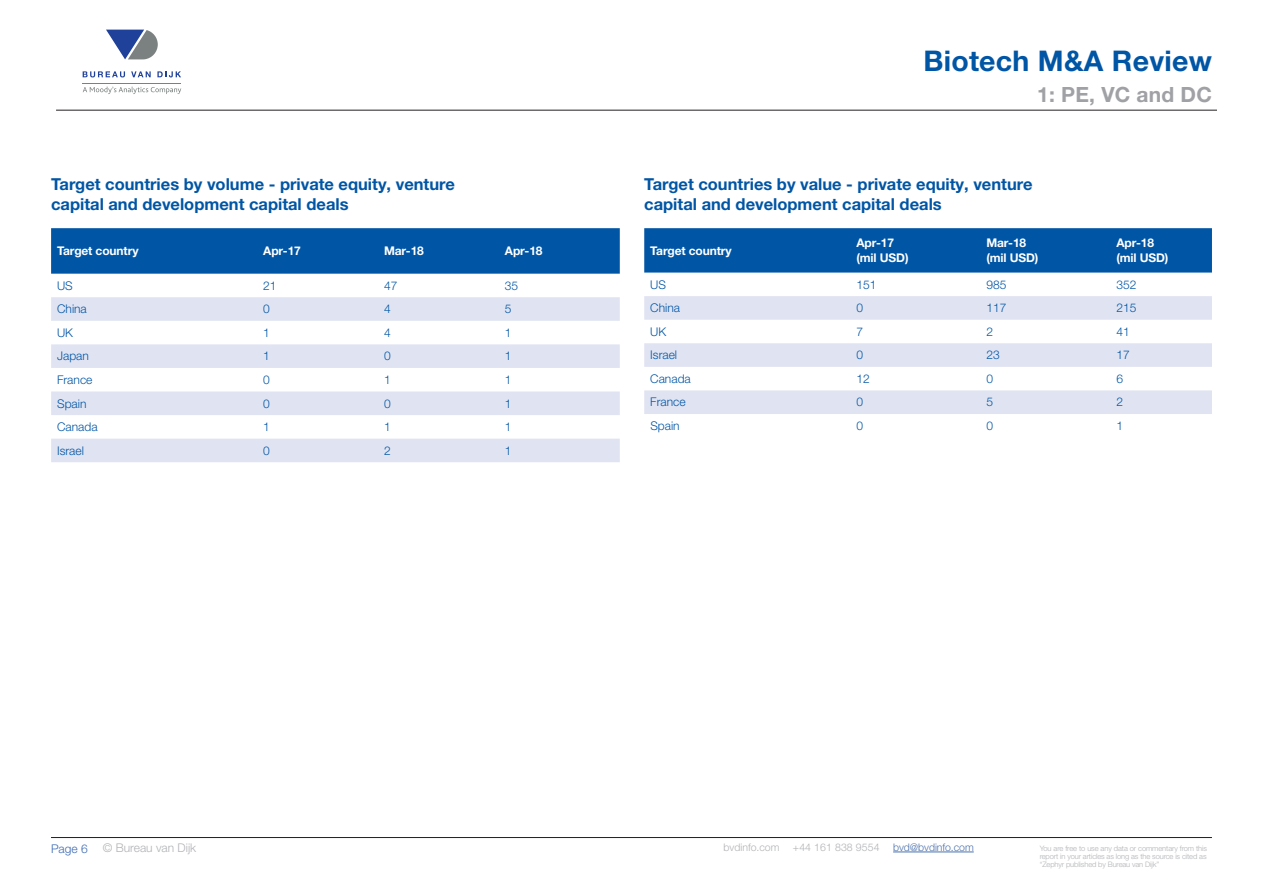
<style>
.page{position:relative;width:1263px;height:893px;background:#fff}
.page>*{position:absolute;margin:0;border:0;box-sizing:border-box;transform-origin:0 0}
.t1{font:700 28.5px "Helvetica Neue LTW1 G";letter-spacing:.01em;color:#0155a5}
.t2{font:700 21px "Helvetica Neue LTW1 G";letter-spacing:.01em;color:#a0a1a5}
.t3{font:700 16.5px/19.8px "Helvetica Neue LTW1 G";color:#0155a5}
.t4{font:300 12px "Helvetica Neue LT Std";color:#0155a5}
.t5{font:700 12px/14.4px "Helvetica Neue LTW1 G";letter-spacing:-.01em;color:#fff}
.t6{font:300 12px "Helvetica Neue LT Std";color:#b1b2b6}
.t7{font:300 12px "Helvetica Neue LT Std";color:#3d6bb3}
.t8{font:300 10.5px "Helvetica Neue LT Std";letter-spacing:.005em;color:#b1b2b6}
.t9{font:300 10.5px "Helvetica Neue LT Std";letter-spacing:-.005em;color:#4d72ac}
.t10{font:300 7.5px/8.2px "Helvetica Neue LT Std";letter-spacing:-.015em;color:#b1b2b6;text-align:justify}
</style>
<div class="page">
<hr style="left:51px;top:837px;width:1161px;height:1px;background:#231f20">
<hr style="left:56px;top:110px;width:1161px;height:1px;background:#231f20">
<svg style="left:106px;top:30px;width:52px;height:29px"></svg>
<svg style="left:83px;top:71px;width:42px;height:6px"></svg>
<svg style="left:131px;top:71px;width:20px;height:6px"></svg>
<svg style="left:157px;top:71px;width:24px;height:6px"></svg>
<hr style="left:83px;top:83px;width:98px;height:1px;background:#7b8080">
<svg style="left:83px;top:87px;width:98px;height:7px"></svg>
<hr style="left:893px;top:852px;width:81px;height:1px;background:#4d72ac">
<div style="left:51px;top:228px;width:569px;height:46px;background:#0155a5"></div>
<svg style="left:51px;top:297px;width:569px;height:165px;fill:#e0e4f2"></svg>
<div style="left:644px;top:228px;width:568px;height:45px;background:#0155a5"></div>
<svg style="left:644px;top:296px;width:568px;height:118px;fill:#e0e4f2"></svg>
<p class="t3" style="left:51px;top:174px;width:405px">Target countries by volume - private equity, venture capital and development capital deals</p>
<p class="t5" style="left:57px;top:244px;width:83px">Target country</p>
<p class="t5" style="left:263px;top:244px;width:39px">Apr-17</p>
<p class="t5" style="left:384px;top:244px;width:41px">Mar-18</p>
<p class="t5" style="left:505px;top:244px;width:39px">Apr-18</p>
<p class="t4" style="left:57px;top:278px;width:17px">US</p>
<p class="t4" style="left:263px;top:278px;width:15px">21</p>
<p class="t4" style="left:384px;top:278px;width:15px">47</p>
<p class="t4" style="left:505px;top:278px;width:15px">35</p>
<p class="t4" style="left:57px;top:302px;width:31px">China</p>
<p class="t4" style="left:263px;top:302px;width:8px">0</p>
<p class="t4" style="left:384px;top:302px;width:8px">4</p>
<p class="t4" style="left:505px;top:302px;width:8px">5</p>
<p class="t4" style="left:57px;top:325px;width:17px">UK</p>
<p class="t4" style="left:263px;top:325px;width:8px">1</p>
<p class="t4" style="left:384px;top:325px;width:8px">4</p>
<p class="t4" style="left:505px;top:325px;width:8px">1</p>
<p class="t4" style="left:57px;top:349px;width:33px">Japan</p>
<p class="t4" style="left:263px;top:349px;width:8px">1</p>
<p class="t4" style="left:384px;top:349px;width:8px">0</p>
<p class="t4" style="left:505px;top:349px;width:8px">1</p>
<p class="t4" style="left:57px;top:372px;width:37px">France</p>
<p class="t4" style="left:263px;top:372px;width:8px">0</p>
<p class="t4" style="left:384px;top:372px;width:8px">1</p>
<p class="t4" style="left:505px;top:372px;width:8px">1</p>
<p class="t4" style="left:57px;top:396px;width:31px">Spain</p>
<p class="t4" style="left:263px;top:396px;width:8px">0</p>
<p class="t4" style="left:384px;top:396px;width:8px">0</p>
<p class="t4" style="left:505px;top:396px;width:8px">1</p>
<p class="t4" style="left:57px;top:420px;width:42px">Canada</p>
<p class="t4" style="left:263px;top:420px;width:8px">1</p>
<p class="t4" style="left:384px;top:420px;width:8px">1</p>
<p class="t4" style="left:505px;top:420px;width:8px">1</p>
<p class="t4" style="left:57px;top:443px;width:28px">Israel</p>
<p class="t4" style="left:263px;top:443px;width:8px">0</p>
<p class="t4" style="left:384px;top:443px;width:8px">2</p>
<p class="t4" style="left:505px;top:443px;width:8px">1</p>
<h1 class="t1" style="left:923px;top:43px;width:290px">Biotech M&amp;A Review</h1>
<p class="t2" style="left:1037px;top:82px;width:176px">1: PE, VC and DC</p>
<p class="t3" style="left:644px;top:174px;width:390px">Target countries by value - private equity, venture capital and development capital deals</p>
<p class="t5" style="left:650px;top:243px;width:83px">Target country</p>
<p class="t5" style="left:856px;top:236px;width:54px">Apr-17 (mil USD)</p>
<p class="t5" style="left:986px;top:236px;width:54px">Mar-18 (mil USD)</p>
<p class="t5" style="left:1116px;top:236px;width:54px">Apr-18 (mil USD)</p>
<p class="t4" style="left:650px;top:277px;width:17px">US</p>
<p class="t4" style="left:856px;top:277px;width:22px">151</p>
<p class="t4" style="left:986px;top:277px;width:22px">985</p>
<p class="t4" style="left:1116px;top:277px;width:22px">352</p>
<p class="t4" style="left:650px;top:301px;width:31px">China</p>
<p class="t4" style="left:856px;top:301px;width:8px">0</p>
<p class="t4" style="left:986px;top:301px;width:22px">117</p>
<p class="t4" style="left:1116px;top:301px;width:22px">215</p>
<p class="t4" style="left:650px;top:324px;width:17px">UK</p>
<p class="t4" style="left:856px;top:324px;width:8px">7</p>
<p class="t4" style="left:986px;top:324px;width:8px">2</p>
<p class="t4" style="left:1116px;top:324px;width:15px">41</p>
<p class="t4" style="left:650px;top:348px;width:28px">Israel</p>
<p class="t4" style="left:856px;top:348px;width:8px">0</p>
<p class="t4" style="left:986px;top:348px;width:15px">23</p>
<p class="t4" style="left:1116px;top:348px;width:15px">17</p>
<p class="t4" style="left:650px;top:371px;width:42px">Canada</p>
<p class="t4" style="left:856px;top:371px;width:15px">12</p>
<p class="t4" style="left:986px;top:371px;width:8px">0</p>
<p class="t4" style="left:1116px;top:371px;width:8px">6</p>
<p class="t4" style="left:650px;top:395px;width:37px">France</p>
<p class="t4" style="left:856px;top:395px;width:8px">0</p>
<p class="t4" style="left:986px;top:395px;width:8px">5</p>
<p class="t4" style="left:1116px;top:395px;width:8px">2</p>
<p class="t4" style="left:650px;top:418px;width:31px">Spain</p>
<p class="t4" style="left:856px;top:418px;width:8px">0</p>
<p class="t4" style="left:986px;top:418px;width:8px">0</p>
<p class="t4" style="left:1116px;top:418px;width:8px">1</p>
<p class="t7" style="left:51px;top:841px;width:38px">Page 6</p>
<p class="t6" style="left:103px;top:840px;width:95px">© Bureau van Dijk</p>
<p class="t8" style="left:723px;top:841px;width:58px">bvdinfo.com</p>
<p class="t8" style="left:793px;top:841px;width:88px">+44 161 838 9554</p>
<p class="t9" style="left:893px;top:841px;width:82px">bvd@bvdinfo.com</p>
<p class="t10" style="left:1040px;top:844px;width:169px">You are free to use any data or commentary from this report in your articles as long as the source is cited as “Zephyr published by Bureau van Dijk”</p>
</div>
